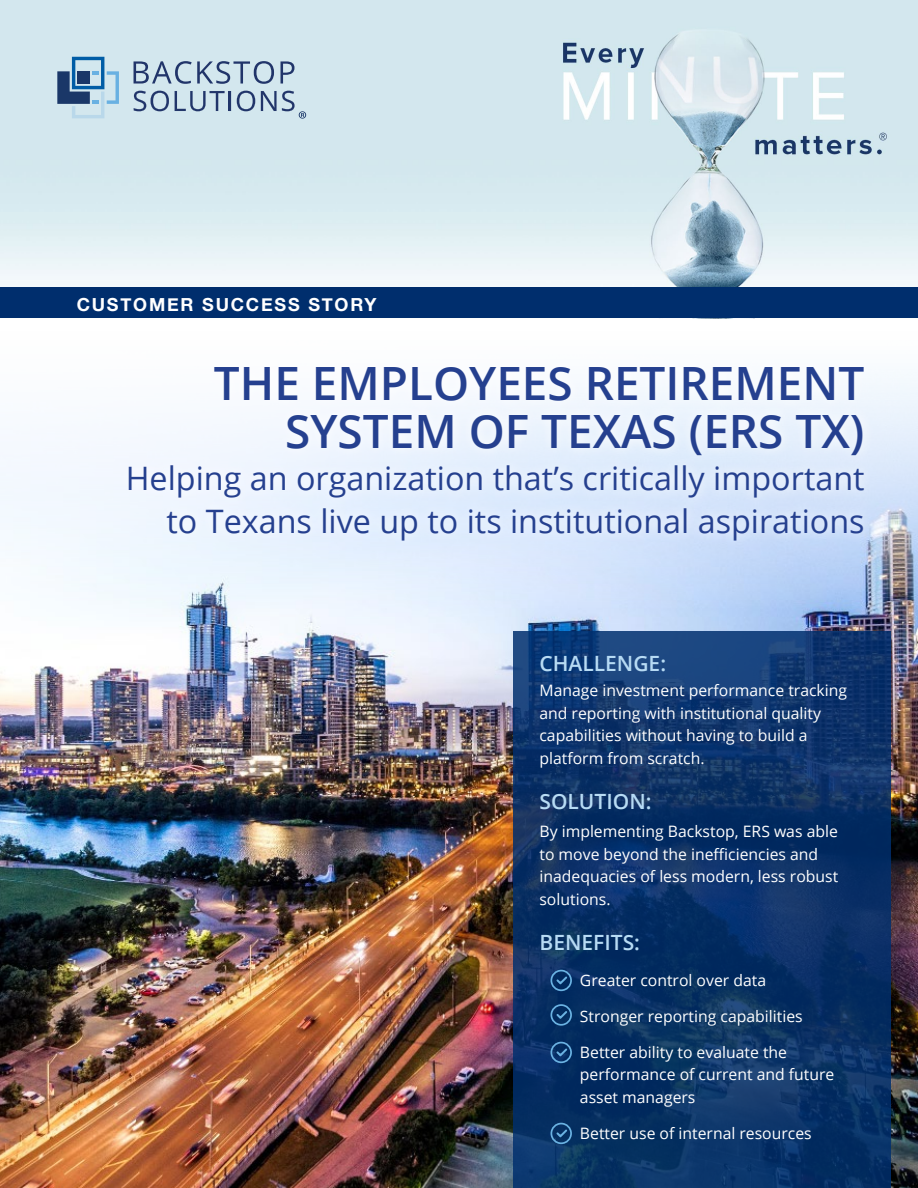
<style>
.page{position:relative;width:918px;height:1188px;background:#fff}
.page>*{position:absolute;margin:0;border:0;box-sizing:border-box;transform-origin:0 0}
.t1{font:600 45.9px/48px "Open Sans";color:#25408f;text-align:right}
.t2{font:32.25px/42.5px "Open Sans";color:#25408f;text-align:right}
.t3{font:600 21px "Open Sans";color:#b7dbf4}
.t4{font:700 18px "Helvetica Neue";letter-spacing:.1em;color:#fff}
.t5{font:15.75px/22.5px "Open Sans";color:#fff}
</style>
<div class="page">
<img style="left:0;top:318px;width:918px;height:870px">
<svg style="left:513px;top:631px;width:378px;height:557px;background:#0b3368"></svg>
<svg style="left:118px;top:355px;width:756px;height:195px;fill:#eff6fe"></svg>
<div style="left:550px;top:970px;width:22px;height:21px;border:2px solid #6ab2e2;border-radius:50%"></div>
<svg style="left:556px;top:976px;width:11px;height:8px"></svg>
<div style="left:550px;top:1004px;width:22px;height:22px;border:2px solid #6ab2e2;border-radius:50%"></div>
<svg style="left:556px;top:1011px;width:11px;height:8px"></svg>
<div style="left:550px;top:1042px;width:22px;height:21px;border:2px solid #6ab2e2;border-radius:50%"></div>
<svg style="left:556px;top:1048px;width:11px;height:8px"></svg>
<div style="left:550px;top:1123px;width:22px;height:21px;border:2px solid #6ab2e2;border-radius:50%"></div>
<svg style="left:556px;top:1129px;width:11px;height:8px"></svg>
<img style="left:0;top:0;width:918px;height:288px">
<svg style="left:57px;top:57px;width:62px;height:61px;background:#8daec8"></svg>
<svg style="left:134px;top:61px;width:140px;height:23px;background:#a2b6ca"></svg>
<svg style="left:281px;top:61px;width:13px;height:23px"></svg>
<svg style="left:134px;top:91px;width:35px;height:20px"></svg>
<svg style="left:175px;top:91px;width:50px;height:20px"></svg>
<hr style="left:229px;top:91px;width:2px;height:20px;background:#21356a">
<svg style="left:237px;top:91px;width:18px;height:20px"></svg>
<svg style="left:261px;top:91px;width:45px;height:28px"></svg>
<div style="left:0;top:288px;width:918px;height:30px;background:#002e6d"></div>
<p class="t4" style="left:77px;top:290px;width:301px">CUSTOMER SUCCESS STORY</p>
<h1 class="t1" style="left:214px;top:358px;width:652px">THE EMPLOYEES RETIREMENT<br>SYSTEM OF TEXAS (ERS TX)</h1>
<h2 class="t2" style="left:126px;top:456px;width:740px">Helping an organization that’s critically important to Texans live up to its institutional aspirations</h2>
<h3 class="t3" style="left:539px;top:649px;width:128px">CHALLENGE:</h3>
<p class="t5" style="left:539px;top:679px;width:309px">Manage investment performance tracking and reporting with institutional quality capabilities without having to build a platform from scratch.</p>
<h3 class="t3" style="left:539px;top:787px;width:114px">SOLUTION:</h3>
<p class="t5" style="left:539px;top:820px;width:300px">By implementing Backstop, ERS was able to move beyond the inefficiencies and inadequacies of less modern, less robust solutions.</p>
<h3 class="t3" style="left:539px;top:928px;width:102px">BENEFITS:</h3>
<p class="t5" style="left:580px;top:968px;width:188px">Greater control over data</p>
<p class="t5" style="left:580px;top:1004px;width:224px">Stronger reporting capabilities</p>
<p class="t5" style="left:580px;top:1040px;width:256px">Better ability to evaluate the performance of current and future asset managers</p>
<p class="t5" style="left:580px;top:1121px;width:233px">Better use of internal resources</p>
</div>
